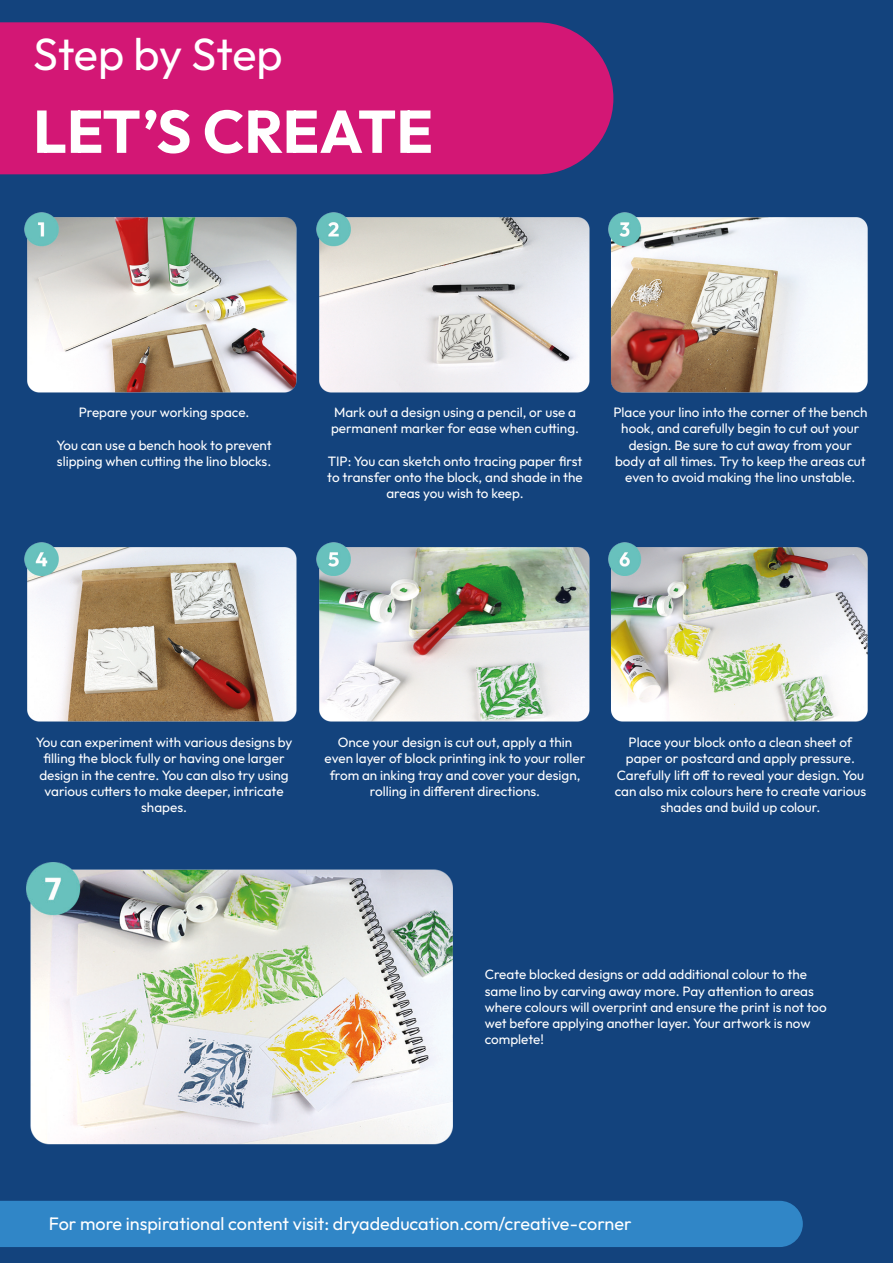
<style>
.page{position:relative;width:893px;height:1263px;background:#13437d}
.page>*{position:absolute;margin:0;border:0;box-sizing:border-box;transform-origin:0 0}
.t1{font:700 60px "Outfit";color:#fff}
.t2{font:45px "Outfit";color:#fff}
.t3{font:18px "Outfit";color:#fff}
.t4{font:13.5px/16.2px "Outfit";color:#fff;text-align:center}
</style>
<div class="page">
<div style="left:0;top:1201px;width:803px;height:46px;background:#3086c7"></div>
<img style="left:26px;top:862px;width:427px;height:283px">
<img style="left:24px;top:212px;width:273px;height:181px">
<img style="left:316px;top:212px;width:274px;height:181px">
<img style="left:608px;top:212px;width:260px;height:181px">
<img style="left:24px;top:542px;width:273px;height:180px">
<img style="left:316px;top:542px;width:274px;height:180px">
<img style="left:608px;top:542px;width:260px;height:180px">
<div style="left:0;top:22px;width:613px;height:152px;background:#d31775"></div>
<p class="t2" style="left:33px;top:26px;width:251px">Step by Step</p>
<p class="t1" style="left:33px;top:92px;width:402px">LET’S CREATE</p>
<p class="t4" style="left:79px;top:405px;width:172px">Prepare your working space.</p>
<p class="t4" style="left:56px;top:437px;width:217px;text-align:left">You can use a bench hook to prevent slipping when cutting the lino blocks.</p>
<p class="t4" style="left:331px;top:405px;width:250px;text-align:left">Mark out a design using a pencil, or use a permanent marker for ease when cutting.</p>
<p class="t4" style="left:327px;top:453px;width:257px">TIP: You can sketch onto tracing paper first to transfer onto the block, and shade in the areas you wish to keep.</p>
<p class="t4" style="left:613px;top:405px;width:256px">Place your lino into the corner of the bench hook, and carefully begin to cut out your design. Be sure to cut away from your body at all times. Try to keep the areas cut even to avoid making the lino unstable.</p>
<p class="t4" style="left:36px;top:735px;width:258px">You can experiment with various designs by filling the block fully or having one larger design in the centre. You can also try using various cutters to make deeper, intricate shapes.</p>
<p class="t4" style="left:325px;top:735px;width:262px">Once your design is cut out, apply a thin even layer of block printing ink to your roller from an inking tray and cover your design, rolling in different directions.</p>
<p class="t4" style="left:615px;top:735px;width:253px">Place your block onto a clean sheet of paper or postcard and apply pressure.<br>Carefully lift off to reveal your design. You can also mix colours here to create various shades and build up colour.</p>
<p class="t4" style="left:485px;top:967px;width:344px;text-align:left">Create blocked designs or add additional colour to the same lino by carving away more. Pay attention to areas where colours will overprint and ensure the print is not too wet before applying another layer. Your artwork is now complete!</p>
<p class="t3" style="left:49px;top:1212px;width:584px">For more inspirational content visit: dryadeducation.com/creative-corner</p>
</div>
